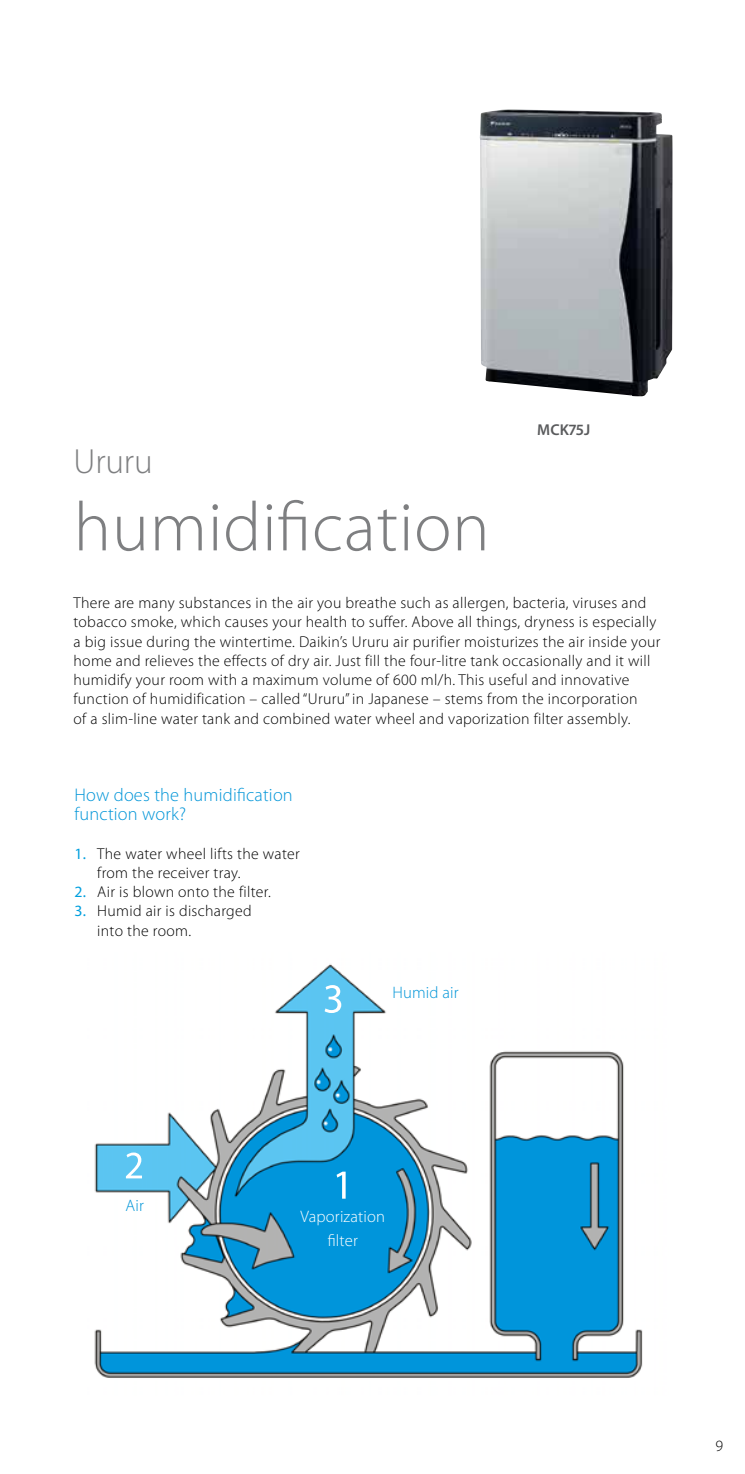
<style>
.page{position:relative;width:745px;height:1474px;background:#fff}
.page>*{position:absolute;margin:0;border:0;box-sizing:border-box;transform-origin:0 0}
.t1{font:300 70px "Myriad Pro";letter-spacing:.01em;color:#7e7f81}
.t2{font:300 35px "Myriad Pro";letter-spacing:-.005em;color:#7e7f81}
.t3{font:300 18.38px/19.2px "Myriad Pro";letter-spacing:.01em;color:#0095d8}
.t4{font:300 16.62px/23.8px "Myriad Pro";letter-spacing:.01em;color:#fff;text-align:center}
.t5{font:300 16.62px "Myriad Pro";letter-spacing:.01em;color:#0095d8}
.t6{font:300 15.75px/19.2px "Myriad Pro";letter-spacing:.02em;color:#000}
.t7{font:600 15.75px "Myriad Pro";letter-spacing:.01em;color:#5a5b5d}
.s1{font-weight:400;color:#009fde}
</style>
<div class="page">
<img style="left:479px;top:109px;width:193px;height:287px">
<img style="left:94px;top:964px;width:549px;height:414px">
<svg style="left:336px;top:1171px;width:9px;height:27px"></svg>
<svg style="left:324px;top:985px;width:17px;height:28px"></svg>
<svg style="left:126px;top:1152px;width:16px;height:26px"></svg>
<h2 class="t2" style="left:74px;top:440px;width:81px">Ururu</h2>
<h1 class="t1" style="left:74px;top:485px;width:417px">humidification</h1>
<p class="t7" style="left:537px;top:419px;width:54px">MCK75J</p>
<p class="t6" style="left:73px;top:593px;width:588px">There are many substances in the air you breathe such as allergen, bacteria, viruses and tobacco smoke, which causes your health to suffer. Above all things, dryness is especially a big issue during the wintertime. Daikin’s Ururu air purifier moisturizes the air inside your home and relieves the effects of dry air. Just fill the four-litre tank occasionally and it will humidify your room with a maximum volume of 600 ml/h. This useful and innovative function of humidification – called “Ururu” in Japanese – stems from the incorporation<br>of a slim-line water tank and combined water wheel and vaporization filter assembly.</p>
<p class="t3" style="left:74px;top:784px;width:220px">How does the humidification function work?</p>
<p class="t6" style="left:97px;top:843px;width:204px;text-indent:-23px"><span class="s1">1.</span> The water wheel lifts the water from the receiver tray.</p>
<p class="t6" style="left:74px;top:882px;width:198px"><span class="s1">2.</span> Air is blown onto the filter.</p>
<p class="t6" style="left:97px;top:901px;width:156px;text-indent:-23px"><span class="s1">3.</span> Humid air is discharged into the room.</p>
<p class="t5" style="left:392px;top:982px;width:68px">Humid air</p>
<p class="t5" style="left:125px;top:1195px;width:20px">Air</p>
<p class="t4" style="left:300px;top:1204px;width:86px">Vaporization filter</p>
<p class="t6" style="left:715px;top:1435px;width:9px">9</p>
</div>
